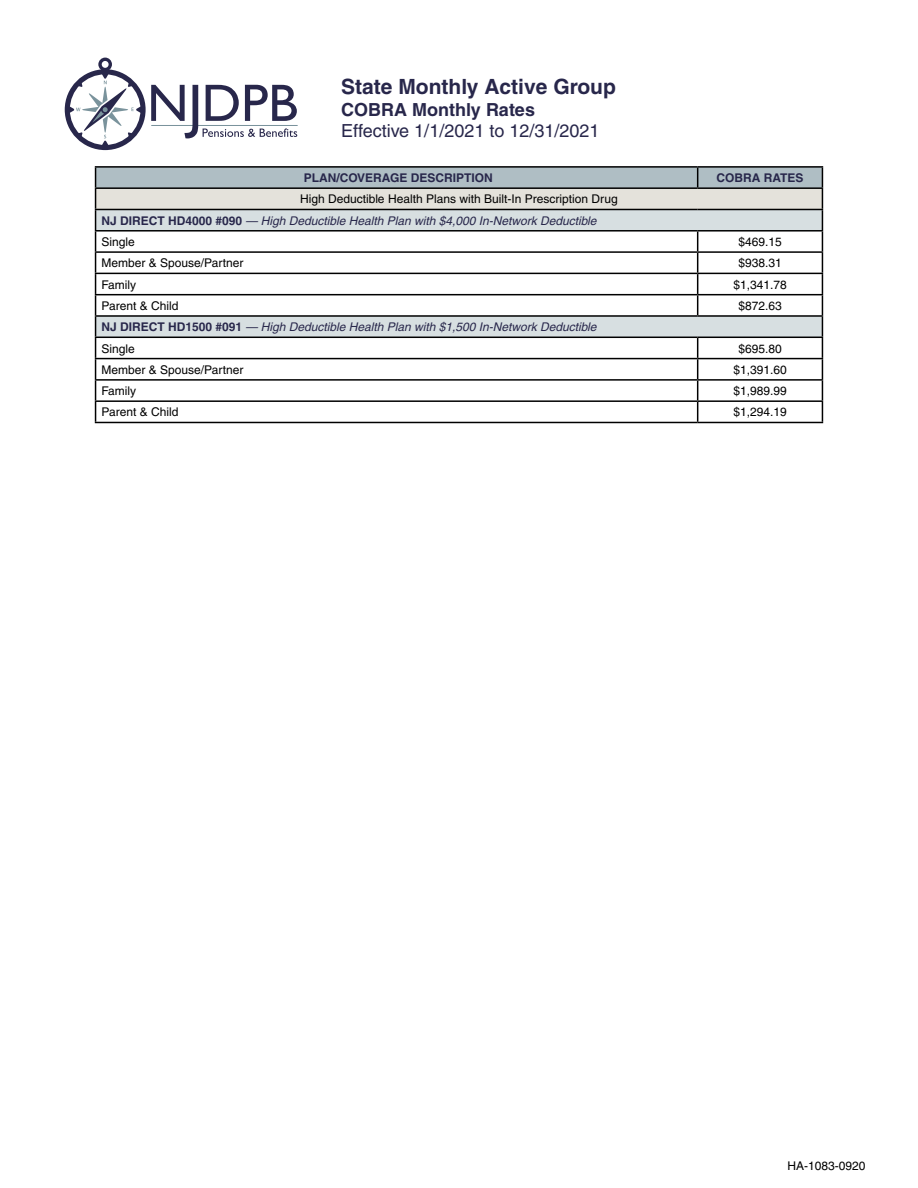
<style>
.page{position:relative;width:918px;height:1188px;background:#fff}
.page>*{position:absolute;margin:0;border:0;box-sizing:border-box;transform-origin:0 0}
.t1{font:700 21px "Helvetica";color:#28274b}
.t2{font:18px "Helvetica";color:#28274b}
.t3{font:700 18px "Helvetica";color:#28274b}
.t4{font:12px/21.3px "Helvetica";color:#000}
.t5{font:italic 12px/21.3px "Helvetica";color:#28274b}
.t6{font:700 12px "Helvetica";color:#28274b}
.s1{font-weight:700;color:#28274b}
.s2{font-style:italic;color:#28274b}
.s3{font-weight:700;font-style:normal}
.s4{font-style:normal;color:#000}
</style>
<div class="page">
<svg style="left:65px;top:58px;width:233px;height:92px"></svg>
<hr style="left:95px;top:166px;width:603px;height:2px;background:#000">
<hr style="left:698px;top:166px;width:125px;height:2px;background:#000">
<svg style="left:95px;top:167px;width:728px;height:255px"></svg>
<hr style="left:95px;top:422px;width:603px;height:1px;background:#000">
<hr style="left:698px;top:422px;width:125px;height:1px;background:#000">
<h1 class="t1" style="left:341px;top:74px;width:276px">State Monthly Active Group</h1>
<h2 class="t3" style="left:341px;top:99px;width:195px">COBRA Monthly Rates</h2>
<h2 class="t2" style="left:341px;top:121px;width:260px">Effective 1/1/2021 to 12/31/2021</h2>
<p class="t6" style="left:304px;top:171px;width:190px">PLAN/COVERAGE DESCRIPTION</p>
<p class="t6" style="left:717px;top:171px;width:88px">COBRA RATES</p>
<p class="t4" style="left:102px;top:189px;width:518px;text-indent:199px">High Deductible Health Plans with Built-In Prescription Drug<br><span class="s1">NJ DIRECT HD4000 #090</span> <span class="s2">— High Deductible Health Plan with $4,000 In-Network Deductible<br></span>Single</p>
<p class="t4" style="left:738px;top:231px;width:45px">$469.15</p>
<p class="t4" style="left:102px;top:253px;width:144px">Member &amp; Spouse/Partner</p>
<p class="t4" style="left:738px;top:253px;width:45px">$938.31</p>
<p class="t4" style="left:102px;top:274px;width:36px">Family</p>
<p class="t4" style="left:733px;top:274px;width:55px">$1,341.78</p>
<p class="t4" style="left:102px;top:295px;width:78px">Parent &amp; Child</p>
<p class="t4" style="left:738px;top:295px;width:45px">$872.63</p>
<p class="t5" style="left:102px;top:316px;width:497px"><span class="s3">NJ DIRECT HD1500 #091</span> — High Deductible Health Plan with $1,500 In-Network Deductible<br><span class="s4">Single</span></p>
<p class="t4" style="left:738px;top:338px;width:45px">$695.80</p>
<p class="t4" style="left:102px;top:359px;width:144px">Member &amp; Spouse/Partner</p>
<p class="t4" style="left:733px;top:359px;width:55px">$1,391.60</p>
<p class="t4" style="left:102px;top:380px;width:36px">Family</p>
<p class="t4" style="left:733px;top:380px;width:55px">$1,989.99</p>
<p class="t4" style="left:102px;top:402px;width:78px">Parent &amp; Child</p>
<p class="t4" style="left:733px;top:402px;width:55px">$1,294.19</p>
<p class="t4" style="left:787px;top:1155px;width:80px">HA-1083-0920</p>
</div>
